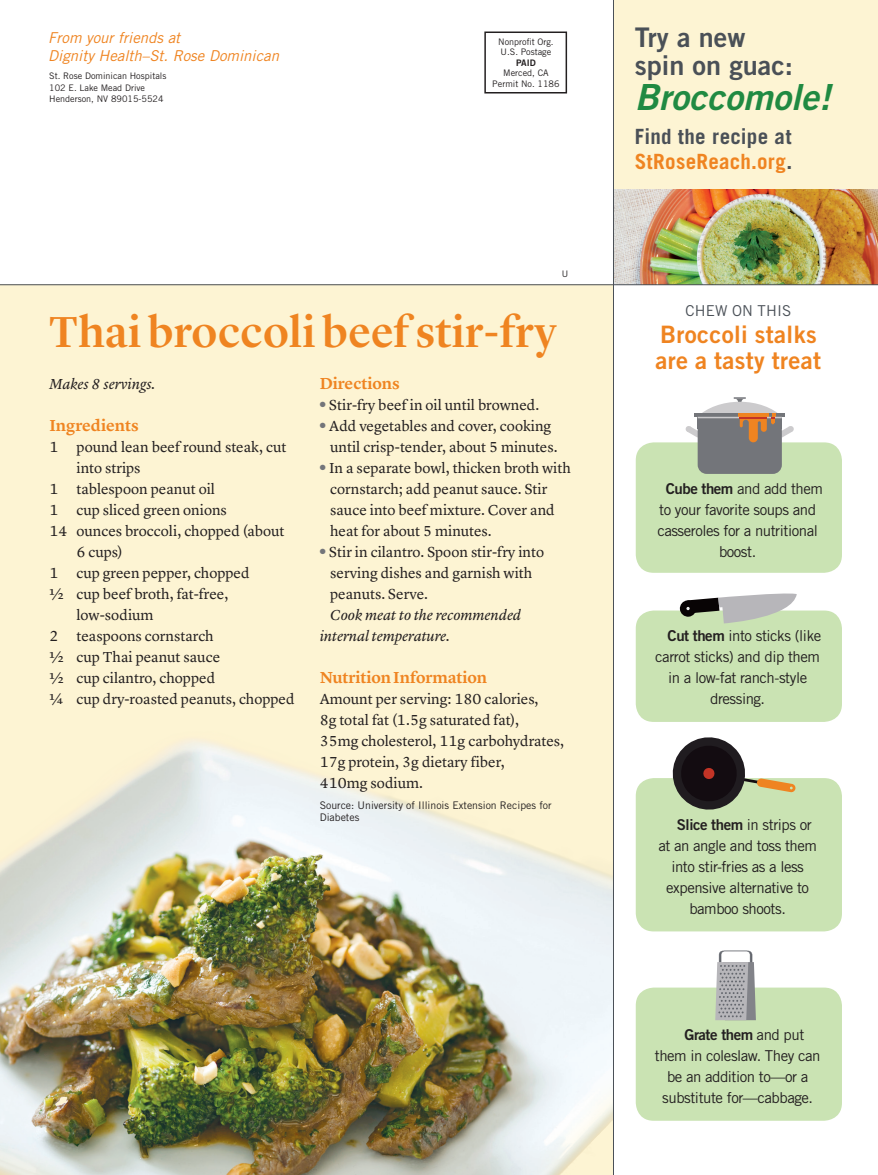
<style>
.page{position:relative;width:878px;height:1175px;background:#fff}
.page>*{position:absolute;margin:0;border:0;box-sizing:border-box;transform-origin:0 0}
._1_head_Bold_Dignity{font:500 45px "Lyon Display";letter-spacing:.01em;color:#ef8421}
.CTA_head{font:36px "Trade Gothic LT Std Bd 2 Obl";color:#208a42}
.CTA_head-2{font:27px/28.5px "Trade Gothic LT Std Bd 2";color:#4a5057}
._2_head_Bold_Dignity{font:24px/26.2px "Trade Gothic LT Std Bd 2";letter-spacing:.015em;color:#ef8421}
.CTA_body{font:700 21px/25.5px "Trade Gothic LT Std";letter-spacing:.015em;color:#4a5057}
._1_breaker_Dignity{font:600 16.5px "Lyon Text";color:#ef8421}
._1_body_no__Dignity{font:15px/21px "Lyon Text";color:#231f20}
._2_bold_lead_Dignity{font:15px/21px "Trade Gothic LT Std";letter-spacing:-.03em;color:#231f20;text-align:center}
._1_body_no__Dignity-2{font:italic 15px/21px "Lyon Text";letter-spacing:-.005em;color:#231f20}
._3_Subhead_news_Dign{font:italic 15px/18px "Trade Gothic LT Std";color:#ef8421}
._2_bold_lead_Dignity-2{font:15px "Trade Gothic LT Std Bd 2";letter-spacing:-.03em;color:#231f20}
._2_kicker_Dignity{font:15px "Trade Gothic LT Std";letter-spacing:.015em;color:#4a5057}
.source_Dignity{font:10.5px/12px "Trade Gothic LT Std";color:#231f20}
.t1{font:9px "Trade Gothic LT Std";color:#231f20}
.t2{font:9px "Trade Gothic LT Std Bd 2";color:#231f20}
.s1{color:#73757a}
.s2{font-size:7.5px;color:#73757a}
.s3{color:#ef8421}
.s4{font-family:"Trade Gothic LT Std Bd 2"}
.s5{font-family:"Trade Gothic LT Std"}
</style>
<div class="page">
<div style="left:613px;top:0;width:265px;height:285px;background:#fdf4d3"></div>
<div style="left:635px;top:442px;width:207px;height:131px;background:#cae3b3;border-radius:18px"></div>
<div style="left:635px;top:610px;width:207px;height:112px;background:#cae3b3;border-radius:18px"></div>
<div style="left:635px;top:778px;width:207px;height:153px;background:#cae3b3;border-radius:18px"></div>
<div style="left:635px;top:987px;width:207px;height:133px;background:#cae3b3;border-radius:18px"></div>
<div style="left:0;top:285px;width:613px;height:889px;background:#fdf4d3"></div>
<img style="left:0;top:741px;width:613px;height:433px">
<svg style="left:679px;top:600px;width:17px;height:17px"></svg>
<svg style="left:686px;top:593px;width:110px;height:30px"></svg>
<svg style="left:715px;top:950px;width:41px;height:70px"></svg>
<div style="left:697px;top:420px;width:84px;height:54px;background:#73757a;border-radius:9px"></div>
<svg style="left:685px;top:397px;width:109px;height:45px"></svg>
<svg style="left:672px;top:737px;width:123px;height:73px"></svg>
<img style="left:614px;top:189px;width:264px;height:95px">
<div style="left:484px;top:32px;width:83px;height:61px;border:2px solid #231f20"></div>
<hr style="left:613px;top:0;width:1px;height:1174px;background:#4a5057">
<hr style="left:0;top:284px;width:878px;height:1px;background:#4a5057">
<p class="_3_Subhead_news_Dign" style="left:48px;top:29px;width:232px">From your friends at<br>Dignity Health–St. Rose Dominican</p>
<p class="t1" style="left:498px;top:36px;width:57px">Nonprofit Org.</p>
<p class="t1" style="left:500px;top:47px;width:52px">U.S. Postage</p>
<p class="t2" style="left:516px;top:57px;width:21px">PAID</p>
<p class="t1" style="left:503px;top:68px;width:47px">Merced, CA</p>
<p class="t1" style="left:492px;top:78px;width:69px">Permit No. 1186</p>
<p class="t1" style="left:49px;top:71px;width:118px">St. Rose Dominican Hospitals</p>
<p class="t1" style="left:49px;top:82px;width:97px">102 E. Lake Mead Drive</p>
<p class="t1" style="left:49px;top:93px;width:116px">Henderson, NV 89015-5524</p>
<p class="t1" style="left:561px;top:268px;width:8px">U</p>
<p class="_1_head_Bold_Dignity" style="left:49px;top:298px;width:509px">Thai broccoli beef stir-fry</p>
<p class="_1_body_no__Dignity-2" style="left:50px;top:372px;width:107px">Makes 8 servings.</p>
<p class="_1_breaker_Dignity" style="left:50px;top:412px;width:91px">Ingredients</p>
<p class="_1_body_no__Dignity" style="left:50px;top:435px;width:238px">1 pound lean beef round steak, cut</p>
<p class="_1_body_no__Dignity" style="left:76px;top:456px;width:65px">into strips</p>
<p class="_1_body_no__Dignity" style="left:50px;top:477px;width:167px">1 tablespoon peanut oil</p>
<p class="_1_body_no__Dignity" style="left:50px;top:498px;width:179px">1 cup sliced green onions</p>
<p class="_1_body_no__Dignity" style="left:50px;top:519px;width:236px">14 ounces broccoli, chopped (about</p>
<p class="_1_body_no__Dignity" style="left:76px;top:540px;width:48px">6 cups)</p>
<p class="_1_body_no__Dignity" style="left:50px;top:561px;width:202px">1 cup green pepper, chopped</p>
<p class="_1_body_no__Dignity" style="left:50px;top:582px;width:180px">½ cup beef broth, fat-free,</p>
<p class="_1_body_no__Dignity" style="left:76px;top:603px;width:78px">low-sodium</p>
<p class="_1_body_no__Dignity" style="left:50px;top:624px;width:166px">2 teaspoons cornstarch</p>
<p class="_1_body_no__Dignity" style="left:50px;top:645px;width:172px">½ cup Thai peanut sauce</p>
<p class="_1_body_no__Dignity" style="left:50px;top:666px;width:167px">½ cup cilantro, chopped</p>
<p class="_1_body_no__Dignity" style="left:50px;top:687px;width:247px">¼ cup dry-roasted peanuts, chopped</p>
<p class="_1_breaker_Dignity" style="left:320px;top:370px;width:82px">Directions</p>
<p class="_1_body_no__Dignity" style="left:320px;top:393px;width:221px"><span class="s1">●</span><span class="s2">●</span> Stir-fry beef in oil until browned.</p>
<p class="_1_body_no__Dignity" style="left:330px;top:414px;width:229px;text-indent:-10px"><span class="s1">●</span><span class="s2">●</span> Add vegetables and cover, cooking until crisp-tender, about 5 minutes.</p>
<p class="_1_body_no__Dignity" style="left:330px;top:456px;width:242px;text-indent:-10px"><span class="s1">●</span><span class="s2">●</span> In a separate bowl, thicken broth with cornstarch; add peanut sauce. Stir sauce into beef mixture. Cover and heat for about 5 minutes.</p>
<p class="_1_body_no__Dignity" style="left:330px;top:540px;width:215px;text-indent:-10px"><span class="s1">●</span><span class="s2">●</span> Stir in cilantro. Spoon stir-fry into serving dishes and garnish with peanuts. Serve.</p>
<p class="_1_body_no__Dignity-2" style="left:320px;top:603px;width:203px;text-indent:10px">Cook meat to the recommended internal temperature.</p>
<p class="_1_breaker_Dignity" style="left:320px;top:664px;width:169px">Nutrition Information</p>
<p class="_1_body_no__Dignity" style="left:320px;top:687px;width:246px">Amount per serving: 180 calories,<br>8g total fat (1.5g saturated fat),<br>35mg cholesterol, 11g carbohydrates,<br>17g protein, 3g dietary fiber,<br>410mg sodium.</p>
<p class="source_Dignity" style="left:320px;top:799px;width:233px">Source: University of Illinois Extension Recipes for<br>Diabetes</p>
<p class="CTA_head-2" style="left:634px;top:22px;width:160px">Try a new spin on guac:</p>
<p class="CTA_head" style="left:634px;top:74px;width:197px">Broccomole!</p>
<p class="CTA_body" style="left:634px;top:123px;width:159px">Find the recipe at<br><span class="s3">StRoseReach.org</span>.</p>
<p class="_2_kicker_Dignity" style="left:685px;top:302px;width:108px">CHEW ON THIS</p>
<p class="_2_head_Bold_Dignity" style="left:655px;top:320px;width:167px">Broccoli stalks are a tasty treat</p>
<p class="_2_bold_lead_Dignity" style="left:657px;top:477px;width:167px"><span class="s4">Cube them</span> and add them to your favorite soups and casseroles for a nutritional boost.</p>
<p class="_2_bold_lead_Dignity" style="left:667px;top:624px;width:155px"><span class="s4">Cut them</span> into sticks (like</p>
<p class="_2_bold_lead_Dignity" style="left:655px;top:645px;width:166px">carrot sticks) and dip them</p>
<p class="_2_bold_lead_Dignity" style="left:668px;top:666px;width:141px">in a low-fat ranch-style</p>
<p class="_2_bold_lead_Dignity" style="left:710px;top:687px;width:57px">dressing.</p>
<p class="_2_bold_lead_Dignity" style="left:677px;top:813px;width:136px"><span class="s4">Slice them</span> in strips or</p>
<p class="_2_bold_lead_Dignity" style="left:658px;top:834px;width:160px">at an angle and toss them</p>
<p class="_2_bold_lead_Dignity" style="left:671px;top:855px;width:134px">into stir-fries as a less</p>
<p class="_2_bold_lead_Dignity" style="left:666px;top:876px;width:144px">expensive alternative to</p>
<p class="_2_bold_lead_Dignity" style="left:689px;top:897px;width:98px">bamboo shoots.</p>
<p class="_2_bold_lead_Dignity-2" style="left:684px;top:1025px;width:121px">Grate them <span class="s5">and put</span></p>
<p class="_2_bold_lead_Dignity" style="left:654px;top:1044px;width:167px">them in coleslaw. They can</p>
<p class="_2_bold_lead_Dignity" style="left:667px;top:1065px;width:143px">be an addition to—or a</p>
<p class="_2_bold_lead_Dignity" style="left:662px;top:1086px;width:152px">substitute for—cabbage.</p>
</div>
